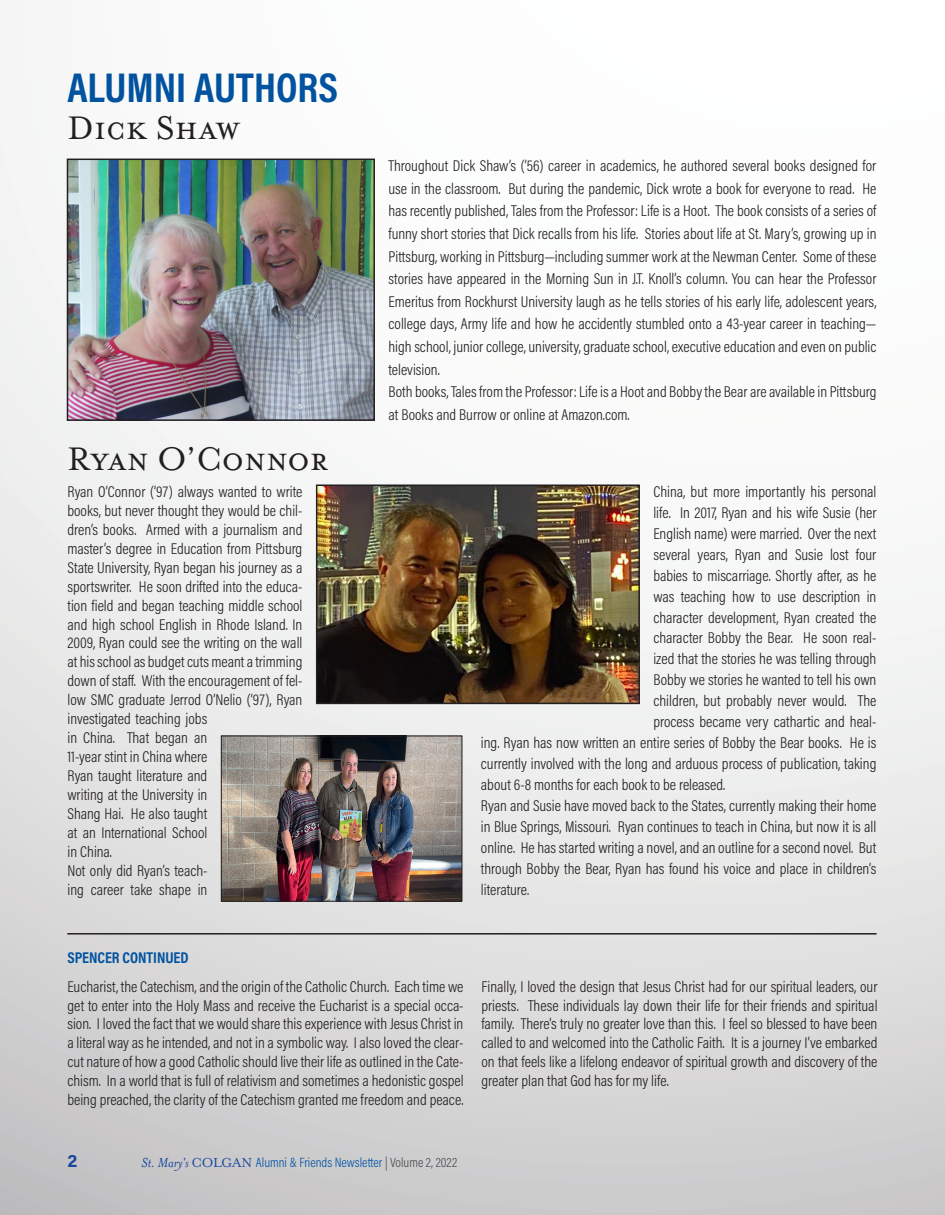
<style>
.page{position:relative;width:945px;height:1215px;background:#fff}
.page>*{position:absolute;margin:0;border:0;box-sizing:border-box;transform-origin:0 0}
.t1{font:700 42px "Acumin Pro Cond";color:#0153a0}
.t2{font:37.5px "Mrs Eaves Small Caps OT";color:#231f20}
.t3{font:700 18px "Acumin Pro";color:#18469d}
.t4{font:300 15.75px/18.9px "Acumin Pro Cond";color:#231f20;text-align:justify}
.t5{font:700 15.75px "Acumin Pro Cond";color:#0153a0}
.t6{font:300 13.5px "Acumin Pro Cond";color:#0154a6}
.s1{font-family:"Mrs Eaves OT";font-weight:400;font-style:italic;font-size:15px;color:#18469d}
.s2{font-family:"Mrs Eaves OT";font-weight:400;font-size:15px;color:#18469d}
.s3{color:#4b4c4d}
</style>
<div class="page">
<div style="left:0;top:0;width:945px;height:1215px;background:linear-gradient(to bottom,#fff,#d3d2d3)"></div>
<img style="left:70px;top:162px;width:302px;height:256px">
<div style="left:67px;top:159px;width:308px;height:262px;border:2px solid #231f20"></div>
<hr style="left:67px;top:933px;width:810px;height:2px;background:#231f20">
<img style="left:319px;top:487px;width:318px;height:214px">
<div style="left:316px;top:484px;width:324px;height:220px;border:2px solid #231f20"></div>
<img style="left:223px;top:738px;width:237px;height:162px">
<div style="left:221px;top:736px;width:241px;height:166px;border:1px solid #231f20"></div>
<p class="t1" style="left:68px;top:60px;width:272px">ALUMNI AUTHORS</p>
<p class="t2" style="left:68px;top:107px;width:174px">Dick Shaw</p>
<p class="t2" style="left:68px;top:438px;width:262px">Ryan O’Connor</p>
<p class="t4" style="left:68px;top:482px;width:236px;text-align:left">Ryan O’Connor (’97) always wanted to write books, but never thought they would be chil&shy;dren’s books. Armed with a journalism and master’s degree in Education from Pittsburg State University, Ryan began his journey as a sportswriter. He soon drifted into the educa&shy;tion field and began teaching middle school and high school English in Rhode Island. In 2009, Ryan could see the writing on the wall at his school as budget cuts meant a trimming down of staff. With the encouragement of fel&shy;low SMC graduate Jerrod O’Nelio (‘97), Ryan investigated teaching jobs<br>in China. That began an<br>11-year stint in China where<br>Ryan taught literature and<br>writing at the University in<br>Shang Hai. He also taught<br>at an International School<br>in China.</p>
<p class="t4" style="left:68px;top:861px;width:141px">Not only did Ryan’s teach&shy;ing career take shape in</p>
<p class="t5" style="left:68px;top:947px;width:123px">SPENCER CONTINUED</p>
<p class="t4" style="left:388px;top:154px;width:490px;line-height:22.6px">Throughout Dick Shaw’s (’56) career in academics, he authored several books designed for use in the classroom. But during the pandemic, Dick wrote a book for everyone to read. He has recently published, Tales from the Professor: Life is a Hoot. The book consists of a series of funny short stories that Dick recalls from his life. Stories about life at St. Mary’s, growing up in Pittsburg, working in Pittsburg—including summer work at the Newman Center. Some of these stories have appeared in the Morning Sun in J.T. Knoll’s column. You can hear the Professor Emeritus from Rockhurst University laugh as he tells stories of his early life, adolescent years, college days, Army life and how he accidently stumbled onto a 43-year career in teaching— high school, junior college, university, graduate school, executive education and even on public television.</p>
<p class="t4" style="left:388px;top:380px;width:490px;line-height:22.6px">Both books, Tales from the Professor: Life is a Hoot and Bobby the Bear are available in Pittsburg at Books and Burrow or online at Amazon.com.</p>
<p class="t4" style="left:653px;top:482px;width:225px">China, but more importantly his personal</p>
<p class="t4" style="left:653px;top:503px;width:225px">life. In 2017, Ryan and his wife Susie (her</p>
<p class="t4" style="left:653px;top:524px;width:225px">English name) were married. Over the next</p>
<p class="t4" style="left:653px;top:545px;width:225px">several years, Ryan and Susie lost four</p>
<p class="t4" style="left:653px;top:565px;width:224px">babies to miscarriage. Shortly after, as he</p>
<p class="t4" style="left:653px;top:586px;width:225px">was teaching how to use description in</p>
<p class="t4" style="left:653px;top:607px;width:225px">character development, Ryan created the</p>
<p class="t4" style="left:653px;top:628px;width:225px">character Bobby the Bear. He soon real-</p>
<p class="t4" style="left:653px;top:649px;width:225px">ized that the stories he was telling through</p>
<p class="t4" style="left:653px;top:670px;width:225px">Bobby we stories he wanted to tell his own</p>
<p class="t4" style="left:653px;top:691px;width:224px">children, but probably never would. The</p>
<p class="t4" style="left:653px;top:712px;width:225px">process became very cathartic and heal-</p>
<p class="t4" style="left:481px;top:733px;width:397px">ing. Ryan has now written an entire series of Bobby the Bear books. He is</p>
<p class="t4" style="left:481px;top:754px;width:397px">currently involved with the long and arduous process of publication, taking</p>
<p class="t4" style="left:481px;top:775px;width:246px">about 6-8 months for each book to be released.</p>
<p class="t4" style="left:481px;top:795px;width:397px;line-height:21px">Ryan and Susie have moved back to the States, currently making their home in Blue Springs, Missouri. Ryan continues to teach in China, but now it is all online. He has started writing a novel, and an outline for a second novel. But through Bobby the Bear, Ryan has found his voice and place in children’s literature.</p>
<p class="t4" style="left:68px;top:977px;width:398px">Eucharist, the Catechism, and the origin of the Catholic Church. Each time we get to enter into the Holy Mass and receive the Eucharist is a special occa&shy;sion. I loved the fact that we would share this experience with Jesus Christ in a literal way as he intended, and not in a symbolic way. I also loved the clear&shy;cut nature of how a good Catholic should live their life as outlined in the Cate&shy;chism. In a world that is full of relativism and sometimes a hedonistic gospel being preached, the clarity of the Catechism granted me freedom and peace.</p>
<p class="t4" style="left:482px;top:977px;width:398px">Finally, I loved the design that Jesus Christ had for our spiritual leaders, our priests. These individuals lay down their life for their friends and spiritual family. There’s truly no greater love than this. I feel so blessed to have been called to and welcomed into the Catholic Faith. It is a journey I’ve embarked on that feels like a lifelong endeavor of spiritual growth and discovery of the greater plan that God has for my life.</p>
<p class="t3" style="left:68px;top:1148px;width:11px">2</p>
<p class="t6" style="left:142px;top:1154px;width:317px"><span class="s1">St. Mary's</span> <span class="s2">COLGAN</span> Alumni &amp; Friends Newsletter <span class="s3">| Volume 2, 2022</span></p>
</div>
